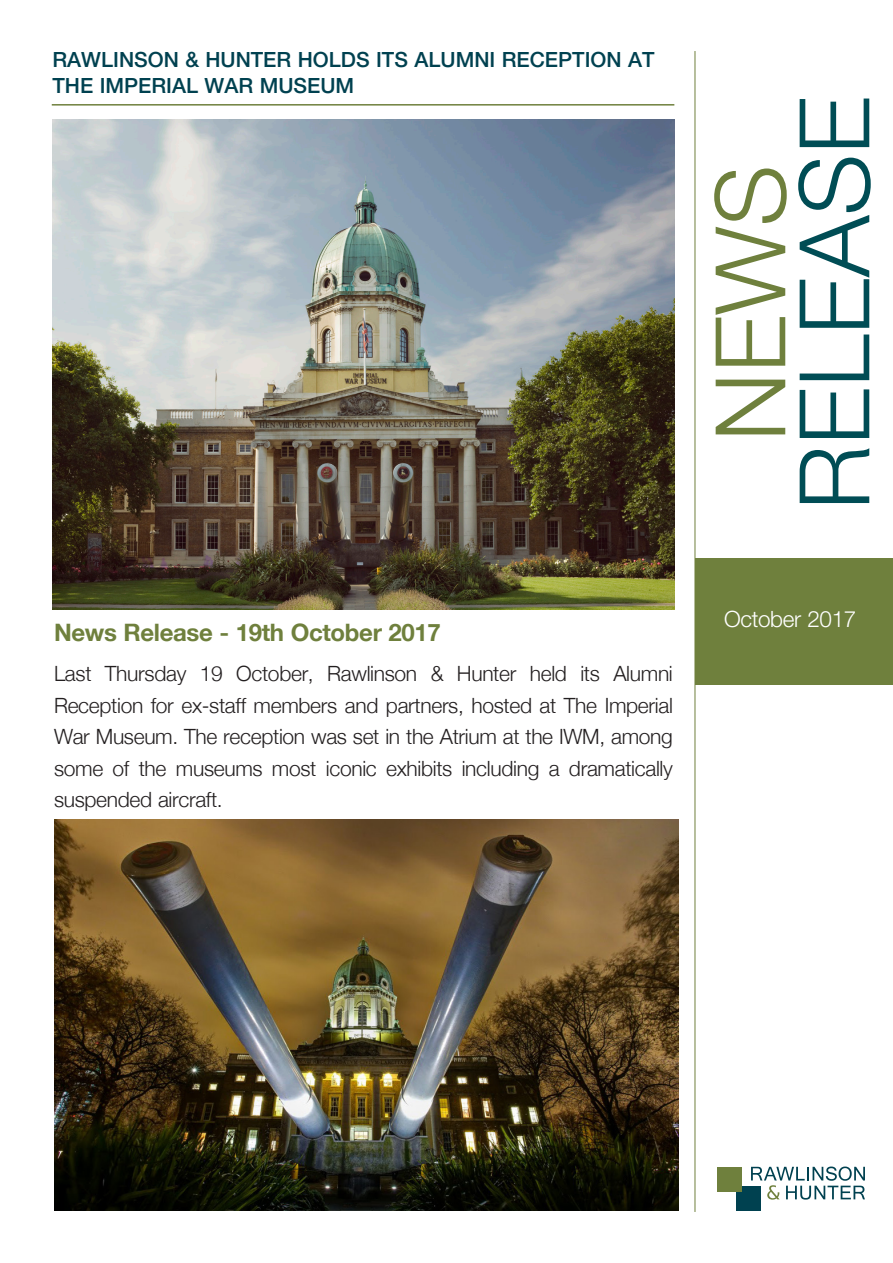
<style>
.page{position:relative;width:893px;height:1263px;background:#fff}
.page>*{position:absolute;margin:0;border:0;box-sizing:border-box;transform-origin:0 0}
.t1{font:300 97.5px/84px "Helvetica Neue";color:#004d55;text-align:center}
.t2{font:700 24px "Helvetica Neue LT";letter-spacing:-.015em;color:#6f803d}
.t3{font:300 22.5px "Helvetica Neue";letter-spacing:-.015em;color:#fff}
.t4{font:300 21px/31.5px "Helvetica Neue LT";letter-spacing:-.015em;color:#231f20;text-align:justify}
.t5{font:500 21px/25.2px "Helvetica Neue";color:#004150}
.s1{color:#6f803d}
</style>
<div class="page">
<div style="left:695px;top:558px;width:198px;height:126px;background:#6f803d"></div>
<div style="left:736px;top:1185px;width:25px;height:25px;background:#004150"></div>
<div style="left:717px;top:1167px;width:25px;height:24px;background:#6f803d"></div>
<svg style="left:751px;top:1166px;width:114px;height:33px"></svg>
<hr style="left:694px;top:51px;width:1px;height:1161px;background:#6f803d">
<hr style="left:52px;top:104px;width:622px;height:2px;background:#6f803d">
<img style="left:53px;top:120px;width:621px;height:490px">
<img style="left:54px;top:819px;width:625px;height:391px">
<p class="t5" style="left:53px;top:47px;width:603px">RAWLINSON &amp; HUNTER HOLDS ITS ALUMNI RECEPTION AT<br>THE IMPERIAL WAR MUSEUM</p>
<p class="t1" style="left:707px;top:510px;width:415px;rotate:-90deg"><span class="s1">NEWS<br></span>RELEASE</p>
<p class="t2" style="left:54px;top:618px;width:388px">News Release - 19th October 2017</p>
<p class="t4" style="left:54px;top:657px;width:620px">Last Thursday 19 October, Rawlinson &amp; Hunter held its Alumni Reception for ex-staff members and partners, hosted at The Imperial War Museum. The reception was set in the Atrium at the IWM, among some of the museums most iconic exhibits including a dramatically suspended aircraft.</p>
<p class="t3" style="left:724px;top:606px;width:134px">October 2017</p>
</div>
